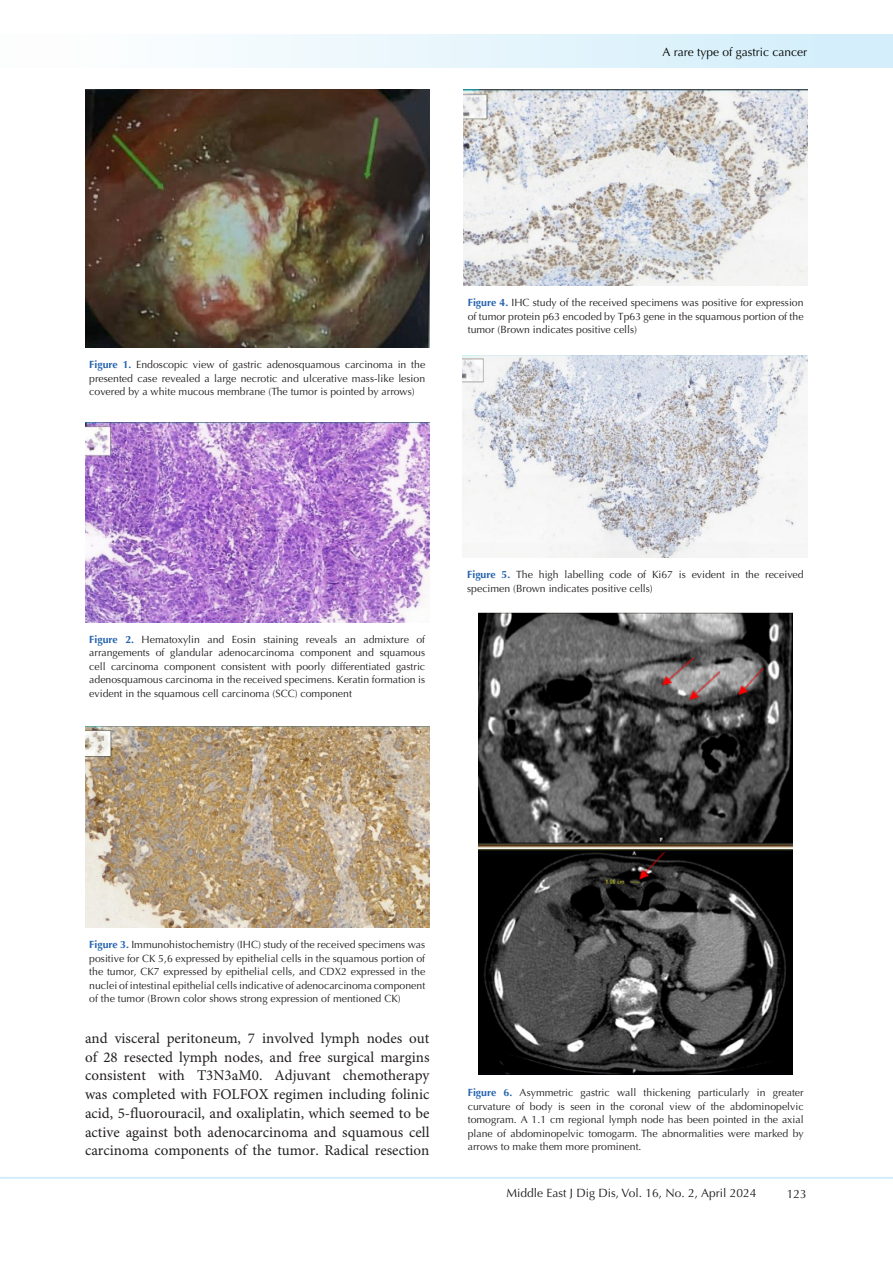
<style>
.page{position:relative;width:893px;height:1263px;background:#fff}
.page>*{position:absolute;margin:0;border:0;box-sizing:border-box;transform-origin:0 0}
.t1{font:15px/18.8px "Minion Pro";color:#231f20;text-align:justify}
.t2{font:12px "Optima LT Std";color:#231f20}
.t3{font:12px "Optima LT Std";color:#040503}
.t4{font:10.5px/13.5px "Optima LT Std";color:#231f20;text-align:justify}
.s1{font-weight:700;color:#2362af}
</style>
<div class="page">
<hr style="left:0;top:1177px;width:893px;height:2px;background:#d4effc">
<div style="left:0;top:35px;width:892px;height:33px;background:linear-gradient(to right,#fffffe,#d1eefb)"></div>
<img style="left:85px;top:89px;width:344px;height:259px">
<img style="left:85px;top:422px;width:344px;height:200px">
<img style="left:85px;top:726px;width:344px;height:202px">
<img style="left:463px;top:89px;width:345px;height:197px">
<img style="left:463px;top:356px;width:345px;height:202px">
<img style="left:479px;top:613px;width:313px;height:462px">
<img style="left:686px;top:671px;width:37px;height:32px">
<img style="left:660px;top:657px;width:36px;height:29px">
<img style="left:731px;top:667px;width:41px;height:32px">
<img style="left:626px;top:851px;width:48px;height:40px">
<p class="t3" style="left:662px;top:45px;width:146px">A rare type of gastric cancer</p>
<p class="t4" style="left:89px;top:358px;width:337px"><span class="s1">Figure 1.</span> Endoscopic view of gastric adenosquamous carcinoma in the presented case revealed a large necrotic and ulcerative mass-like lesion covered by a white mucous membrane (The tumor is pointed by arrows)</p>
<p class="t4" style="left:468px;top:296px;width:337px"><span class="s1">Figure 4.</span> IHC study of the received specimens was positive for expression of tumor protein p63 encoded by Tp63 gene in the squamous portion of the tumor (Brown indicates positive cells)</p>
<p class="t4" style="left:89px;top:632px;width:337px"><span class="s1">Figure 2.</span> Hematoxylin and Eosin staining reveals an admixture of arrangements of glandular adenocarcinoma component and squamous cell carcinoma component consistent with poorly differentiated gastric adenosquamous carcinoma in the received specimens. Keratin formation is evident in the squamous cell carcinoma (SCC) component</p>
<p class="t4" style="left:467px;top:568px;width:338px"><span class="s1">Figure 5.</span> The high labelling code of Ki67 is evident in the received specimen (Brown indicates positive cells)</p>
<p class="t4" style="left:89px;top:938px;width:337px"><span class="s1">Figure 3.</span> Immunohistochemistry (IHC) study of the received specimens was positive for CK 5,6 expressed by epithelial cells in the squamous portion of the tumor, CK7 expressed by epithelial cells, and CDX2 expressed in the nuclei of intestinal epithelial cells indicative of adenocarcinoma component of the tumor (Brown color shows strong expression of mentioned CK)</p>
<p class="t1" style="left:85px;top:1029px;width:346px">and visceral peritoneum, 7 involved lymph nodes out of 28 resected lymph nodes, and free surgical margins consistent with T3N3aM0. Adjuvant chemotherapy was completed with FOLFOX regimen including folinic acid, 5-fluorouracil, and oxaliplatin, which seemed to be active against both adenocarcinoma and squamous cell carcinoma components of the tumor. Radical resection</p>
<p class="t4" style="left:468px;top:1086px;width:337px"><span class="s1">Figure 6.</span> Asymmetric gastric wall thickening particularly in greater curvature of body is seen in the coronal view of the abdominopelvic tomogram. A 1.1 cm regional lymph node has been pointed in the axial plane of abdominopelvic tomogarm. The abnormalities were marked by arrows to make them more prominent.</p>
<p class="t2" style="left:506px;top:1186px;width:251px">Middle East J Dig Dis, Vol. 16, No. 2, April 2024</p>
<p class="t2" style="left:787px;top:1187px;width:22px">123</p>
</div>
